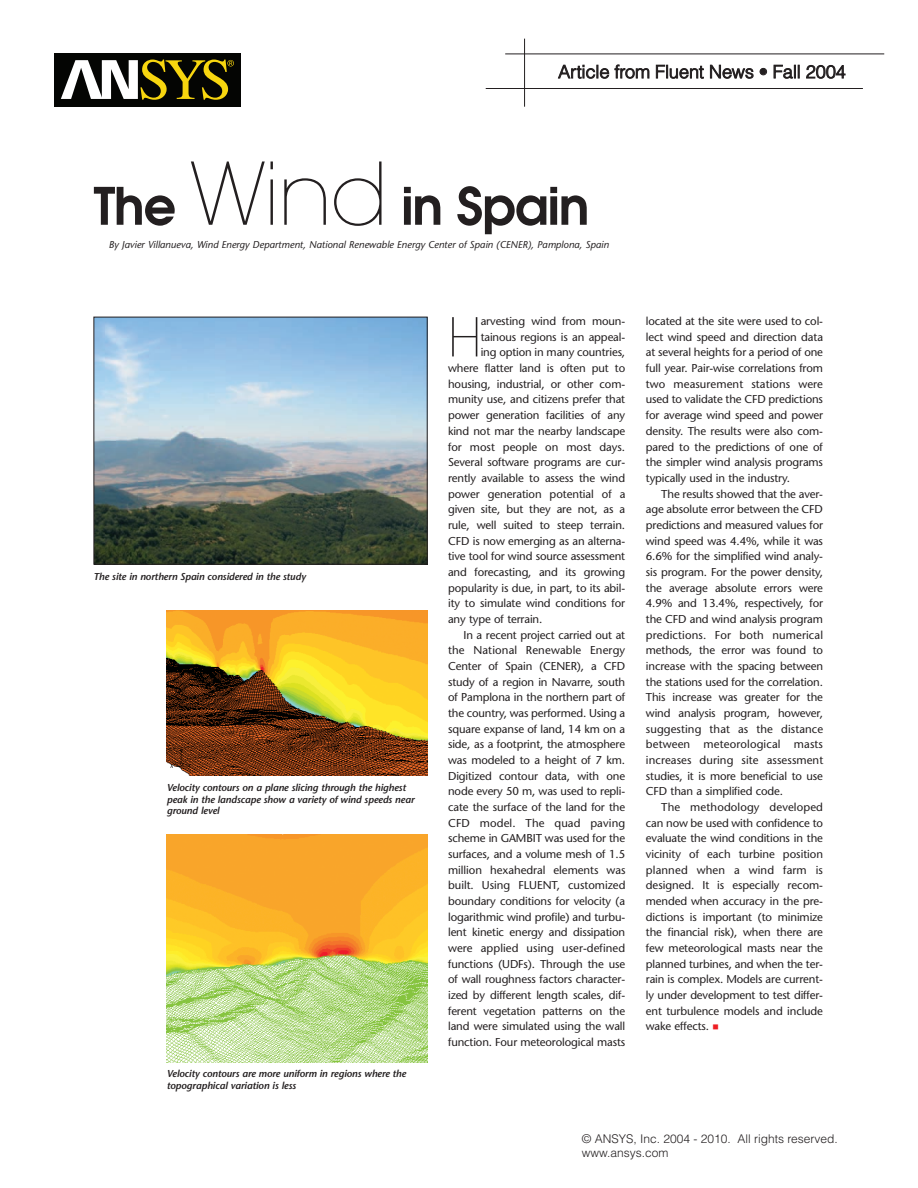
<style>
.page{position:relative;width:918px;height:1188px;background:#fff}
.page>*{position:absolute;margin:0;border:0;box-sizing:border-box;transform-origin:0 0}
.t1{font:53.1px "Avant Garde Extra Light+HMMNJE";color:#231f20}
.t2{font:51.3px "Avant Garde Demi+FSKPDC";letter-spacing:-.025em;color:#231f20}
.t3{font:300 18px "Helvetica LT Std";letter-spacing:.005em;color:#231f20}
.t4{font:300 12px/14.4px "Helvetica LT Std";color:#231f20}
.t5{font:11.4px/15.6px "Stone Sans+TIYMBO";letter-spacing:-.01em;color:#231f20;text-align:justify}
.t6{font:11.4px "Stone Sans+TIYMBO";letter-spacing:.01em;color:#231f20}
.t7{font:10.05px/11.4px "Stone Sans Semibold Italic+TPXTDA";letter-spacing:-.01em;color:#231f20}
.t8{font:10.05px "Stone Sans Italic+KSJPVA";color:#231f20}
.s1{font-family:"Avant Garde Extra Light+HMMNJE";font-size:85.5px}
</style>
<div class="page">
<hr style="left:505px;top:54px;width:379px;height:1px;background:#231f20">
<hr style="left:486px;top:88px;width:377px;height:1px;background:#231f20">
<hr style="left:524px;top:39px;width:1px;height:68px;background:#231f20">
<div style="left:54px;top:54px;width:186px;height:53px;background:#040503"></div>
<svg style="left:61px;top:60px;width:173px;height:40px"></svg>
<img style="left:96px;top:319px;width:330px;height:244px">
<div style="left:94px;top:317px;width:334px;height:248px;border:1px solid #231f20"></div>
<img style="left:167px;top:610px;width:261px;height:166px">
<img style="left:167px;top:835px;width:261px;height:227px">
<h3 class="t3" style="left:558px;top:65px;width:289px">Article from Fluent News • Fall 2004</h3>
<h2 class="t2" style="left:94px;top:177px;width:497px">The <span class="s1">Wind</span> in Spain</h2>
<p class="t8" style="left:109px;top:240px;width:502px">By Javier Villanueva, Wind Energy Department, National Renewable Energy Center of Spain (CENER), Pamplona, Spain</p>
<p class="t7" style="left:94px;top:572px;width:214px">The site in northern Spain considered in the study</p>
<p class="t7" style="left:167px;top:783px;width:249px">Velocity contours on a plane slicing through the highest peak in the landscape show a variety of wind speeds near ground level</p>
<p class="t7" style="left:167px;top:1069px;width:241px">Velocity contours are more uniform in regions where the topographical variation is less</p>
<h1 class="t1" style="left:448px;top:317px;width:35px">H</h1>
<p class="t5" style="left:481px;top:315px;width:146px">arvesting wind from moun-</p>
<p class="t5" style="left:481px;top:330px;width:146px">tainous regions is an appeal-</p>
<p class="t5" style="left:481px;top:346px;width:146px">ing option in many countries,</p>
<p class="t5" style="left:448px;top:362px;width:179px">where flatter land is often put to</p>
<p class="t5" style="left:448px;top:377px;width:179px">housing, industrial, or other com-</p>
<p class="t5" style="left:448px;top:393px;width:179px">munity use, and citizens prefer that</p>
<p class="t5" style="left:448px;top:409px;width:179px">power generation facilities of any</p>
<p class="t5" style="left:448px;top:424px;width:179px">kind not mar the nearby landscape</p>
<p class="t5" style="left:448px;top:440px;width:179px">for most people on most days.</p>
<p class="t5" style="left:448px;top:456px;width:179px">Several software programs are cur-</p>
<p class="t5" style="left:448px;top:471px;width:179px">rently available to assess the wind</p>
<p class="t5" style="left:448px;top:487px;width:179px">power generation potential of a</p>
<p class="t5" style="left:448px;top:503px;width:179px">given site, but they are not, as a</p>
<p class="t5" style="left:448px;top:518px;width:179px">rule, well suited to steep terrain.</p>
<p class="t5" style="left:448px;top:534px;width:179px">CFD is now emerging as an alterna-</p>
<p class="t5" style="left:448px;top:550px;width:179px">tive tool for wind source assessment</p>
<p class="t5" style="left:448px;top:565px;width:179px">and forecasting, and its growing</p>
<p class="t5" style="left:448px;top:581px;width:179px">popularity is due, in part, to its abil-</p>
<p class="t5" style="left:448px;top:597px;width:179px">ity to simulate wind conditions for</p>
<p class="t5" style="left:448px;top:612px;width:96px">any type of terrain.</p>
<p class="t5" style="left:463px;top:628px;width:163px">In a recent project carried out at</p>
<p class="t6" style="left:448px;top:646px;width:179px">the National Renewable Energy</p>
<p class="t5" style="left:448px;top:659px;width:179px">Center of Spain (CENER), a CFD</p>
<p class="t5" style="left:448px;top:675px;width:179px">study of a region in Navarre, south</p>
<p class="t5" style="left:448px;top:691px;width:179px">of Pamplona in the northern part of</p>
<p class="t5" style="left:448px;top:706px;width:179px">the country, was performed. Using a</p>
<p class="t5" style="left:448px;top:722px;width:179px">square expanse of land, 14 km on a</p>
<p class="t5" style="left:448px;top:738px;width:179px">side, as a footprint, the atmosphere</p>
<p class="t5" style="left:448px;top:753px;width:179px">was modeled to a height of 7 km.</p>
<p class="t5" style="left:448px;top:769px;width:179px">Digitized contour data, with one</p>
<p class="t5" style="left:448px;top:785px;width:179px">node every 50 m, was used to repli-</p>
<p class="t5" style="left:448px;top:800px;width:179px">cate the surface of the land for the</p>
<p class="t6" style="left:448px;top:818px;width:179px">CFD model. The quad paving</p>
<p class="t5" style="left:448px;top:832px;width:179px">scheme in GAMBIT was used for the</p>
<p class="t5" style="left:448px;top:847px;width:179px">surfaces, and a volume mesh of 1.5</p>
<p class="t5" style="left:448px;top:863px;width:179px">million hexahedral elements was</p>
<p class="t5" style="left:448px;top:879px;width:179px">built. Using FLUENT, customized</p>
<p class="t5" style="left:448px;top:895px;width:179px">boundary conditions for velocity (a</p>
<p class="t5" style="left:448px;top:910px;width:179px">logarithmic wind profile) and turbu-</p>
<p class="t5" style="left:448px;top:926px;width:179px">lent kinetic energy and dissipation</p>
<p class="t5" style="left:448px;top:942px;width:179px">were applied using user-defined</p>
<p class="t5" style="left:448px;top:957px;width:179px">functions (UDFs). Through the use</p>
<p class="t5" style="left:448px;top:973px;width:179px">of wall roughness factors character-</p>
<p class="t5" style="left:448px;top:989px;width:179px">ized by different length scales, dif-</p>
<p class="t5" style="left:448px;top:1004px;width:179px">ferent vegetation patterns on the</p>
<p class="t5" style="left:448px;top:1020px;width:179px">land were simulated using the wall</p>
<p class="t5" style="left:448px;top:1036px;width:179px">function. Four meteorological masts</p>
<p class="t5" style="left:646px;top:315px;width:179px">located at the site were used to col&shy;lect wind speed and direction data at several heights for a period of one full year. Pair-wise correlations from two measurement stations were used to validate the CFD predictions for average wind speed and power density. The results were also com&shy;pared to the predictions of one of the simpler wind analysis programs typically used in the industry.</p>
<p class="t5" style="left:646px;top:487px;width:179px;text-indent:15px">The results showed that the aver&shy;age absolute error between the CFD predictions and measured values for wind speed was 4.4%, while it was 6.6% for the simplified wind analy&shy;sis program. For the power density, the average absolute errors were 4.9% and 13.4%, respectively, for the CFD and wind analysis program predictions. For both numerical methods, the error was found to increase with the spacing between the stations used for the correlation.<br>This increase was greater for the wind analysis program, however, suggesting that as the distance between meteorological masts increases during site assessment studies, it is more beneficial to use CFD than a simplified code.</p>
<p class="t5" style="left:646px;top:800px;width:179px;text-indent:15px">The methodology developed can now be used with confidence to evaluate the wind conditions in the vicinity of each turbine position planned when a wind farm is designed. It is especially recom&shy;mended when accuracy in the pre&shy;dictions is important (to minimize the financial risk), when there are few meteorological masts near the planned turbines, and when the ter&shy;rain is complex. Models are current&shy;ly under development to test differ&shy;ent turbulence models and include wake effects.</p>
<p class="t4" style="left:582px;top:1132px;width:258px">© ANSYS, Inc. 2004 - 2010. All rights reserved. www.ansys.com</p>
</div>
